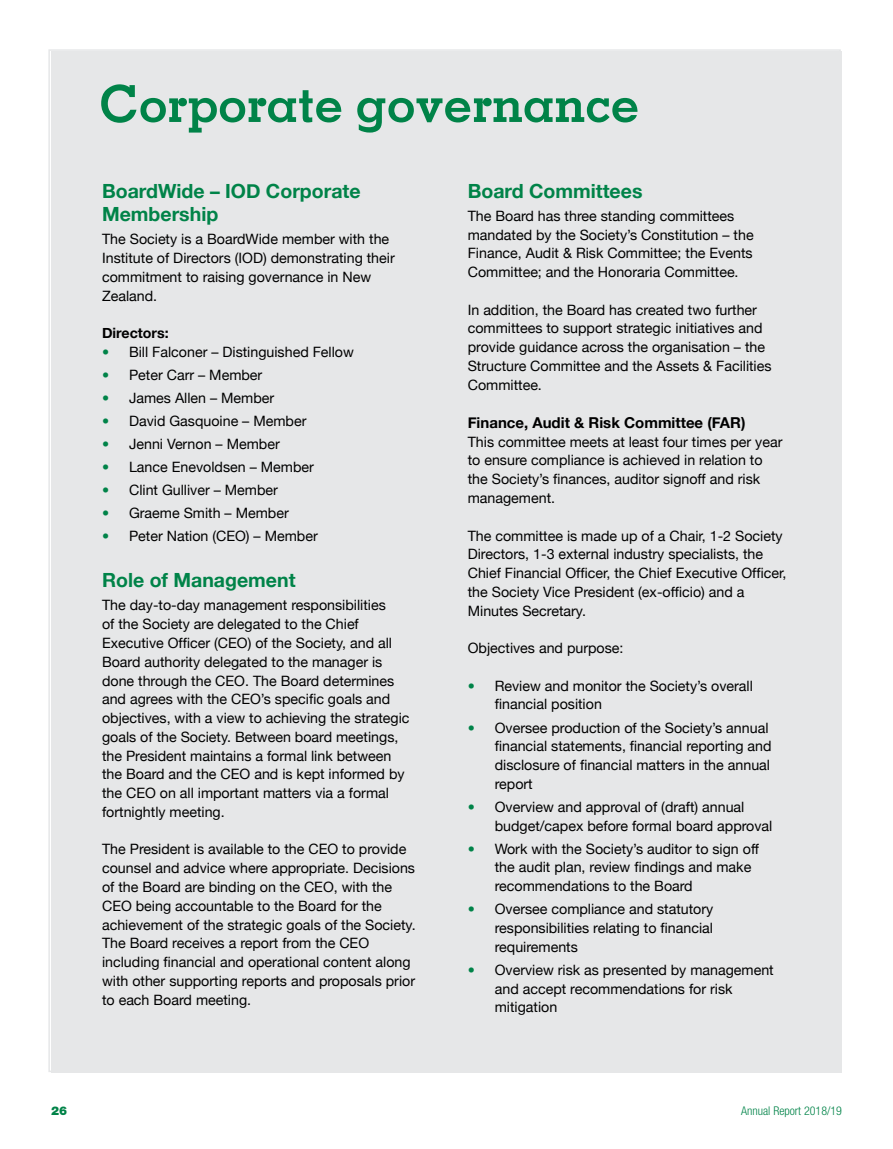
<style>
.page{position:relative;width:893px;height:1149px;background:#fff}
.page>*{position:absolute;margin:0;border:0;box-sizing:border-box;transform-origin:0 0}
.t1{font:700 51px "Memphis";color:#008348}
.t2{font:700 19.5px/23.4px "Helvetica Neue";color:#008348}
.t3{font:700 15px "Helvetica Neue";color:#000}
.t4{font:14.25px/18.8px "Helvetica Neue";color:#000}
.t5{font:700 14.25px "Helvetica Neue";color:#000}
.t6{font:300 condensed 12px "Helvetica Neue LT Std";color:#008348}
.t7{font:900 12px "Helvetica Neue LT Std";color:#008348}
.s1{font-weight:700;color:#008348}
</style>
<div class="page">
<div style="left:51px;top:51px;width:791px;height:1020px;background:#e6e7e8"></div>
<h1 class="t1" style="left:99px;top:72px;width:541px">Corporate governance</h1>
<h2 class="t2" style="left:102px;top:179px;width:260px">BoardWide – IOD Corporate<br>Membership</h2>
<p class="t4" style="left:102px;top:229px;width:294px">The Society is a BoardWide member with the Institute of Directors (IOD) demonstrating their commitment to raising governance in New Zealand.</p>
<p class="t5" style="left:102px;top:324px;width:68px">Directors:</p>
<p class="t4" style="left:102px;top:342px;width:253px"><span class="s1">•</span> Bill Falconer – Distinguished Fellow</p>
<p class="t4" style="left:102px;top:365px;width:162px"><span class="s1">•</span> Peter Carr – Member</p>
<p class="t4" style="left:102px;top:388px;width:174px"><span class="s1">•</span> James Allen – Member</p>
<p class="t4" style="left:102px;top:411px;width:206px"><span class="s1">•</span> David Gasquoine – Member</p>
<p class="t4" style="left:102px;top:434px;width:179px"><span class="s1">•</span> Jenni Vernon – Member</p>
<p class="t4" style="left:102px;top:457px;width:213px"><span class="s1">•</span> Lance Enevoldsen – Member</p>
<p class="t4" style="left:102px;top:480px;width:177px"><span class="s1">•</span> Clint Gulliver – Member</p>
<p class="t4" style="left:102px;top:503px;width:188px"><span class="s1">•</span> Graeme Smith – Member</p>
<p class="t4" style="left:102px;top:526px;width:217px"><span class="s1">•</span> Peter Nation (CEO) – Member</p>
<h2 class="t2" style="left:102px;top:568px;width:195px">Role of Management</h2>
<p class="t4" style="left:102px;top:595px;width:309px">The day-to-day management responsibilities<br>of the Society are delegated to the Chief Executive Officer (CEO) of the Society, and all Board authority delegated to the manager is done through the CEO. The Board determines and agrees with the CEO’s specific goals and objectives, with a view to achieving the strategic goals of the Society. Between board meetings, the President maintains a formal link between the Board and the CEO and is kept informed by the CEO on all important matters via a formal fortnightly meeting.</p>
<p class="t4" style="left:102px;top:839px;width:315px">The President is available to the CEO to provide counsel and advice where appropriate. Decisions of the Board are binding on the CEO, with the CEO being accountable to the Board for the achievement of the strategic goals of the Society.<br>The Board receives a report from the CEO including financial and operational content along with other supporting reports and proposals prior to each Board meeting.</p>
<h2 class="t2" style="left:468px;top:179px;width:176px">Board Committees</h2>
<p class="t4" style="left:468px;top:206px;width:287px">The Board has three standing committees mandated by the Society’s Constitution – the Finance, Audit &amp; Risk Committee; the Events Committee; and the Honoraria Committee.</p>
<p class="t4" style="left:468px;top:300px;width:305px">In addition, the Board has created two further committees to support strategic initiatives and provide guidance across the organisation – the Structure Committee and the Assets &amp; Facilities Committee.</p>
<p class="t3" style="left:468px;top:413px;width:279px">Finance, Audit &amp; Risk Committee (FAR)</p>
<p class="t4" style="left:468px;top:432px;width:316px">This committee meets at least four times per year to ensure compliance is achieved in relation to the Society’s finances, auditor signoff and risk management.</p>
<p class="t4" style="left:468px;top:525px;width:320px">The committee is made up of a Chair, 1-2 Society Directors, 1-3 external industry specialists, the Chief Financial Officer, the Chief Executive Officer, the Society Vice President (ex-officio) and a Minutes Secretary.</p>
<p class="t4" style="left:468px;top:638px;width:157px">Objectives and purpose:</p>
<p class="t4" style="left:495px;top:676px;width:260px;text-indent:-27px"><span class="s1">•</span> Review and monitor the Society’s overall financial position</p>
<p class="t4" style="left:495px;top:717px;width:278px;text-indent:-27px"><span class="s1">•</span> Oversee production of the Society’s annual financial statements, financial reporting and disclosure of financial matters in the annual report</p>
<p class="t4" style="left:495px;top:797px;width:279px;text-indent:-27px"><span class="s1">•</span> Overview and approval of (draft) annual budget/capex before formal board approval</p>
<p class="t4" style="left:495px;top:838px;width:266px;text-indent:-27px"><span class="s1">•</span> Work with the Society’s auditor to sign off the audit plan, review findings and make recommendations to the Board</p>
<p class="t4" style="left:495px;top:899px;width:220px;text-align:justify;text-indent:-27px"><span class="s1">•</span> Oversee compliance and statutory responsibilities relating to financial requirements</p>
<p class="t4" style="left:495px;top:959px;width:281px;text-indent:-27px"><span class="s1">•</span> Overview risk as presented by management and accept recommendations for risk mitigation</p>
<p class="t7" style="left:51px;top:1103px;width:18px">26</p>
<p class="t6" style="left:741px;top:1103px;width:102px">Annual Report 2018/19</p>
</div>
